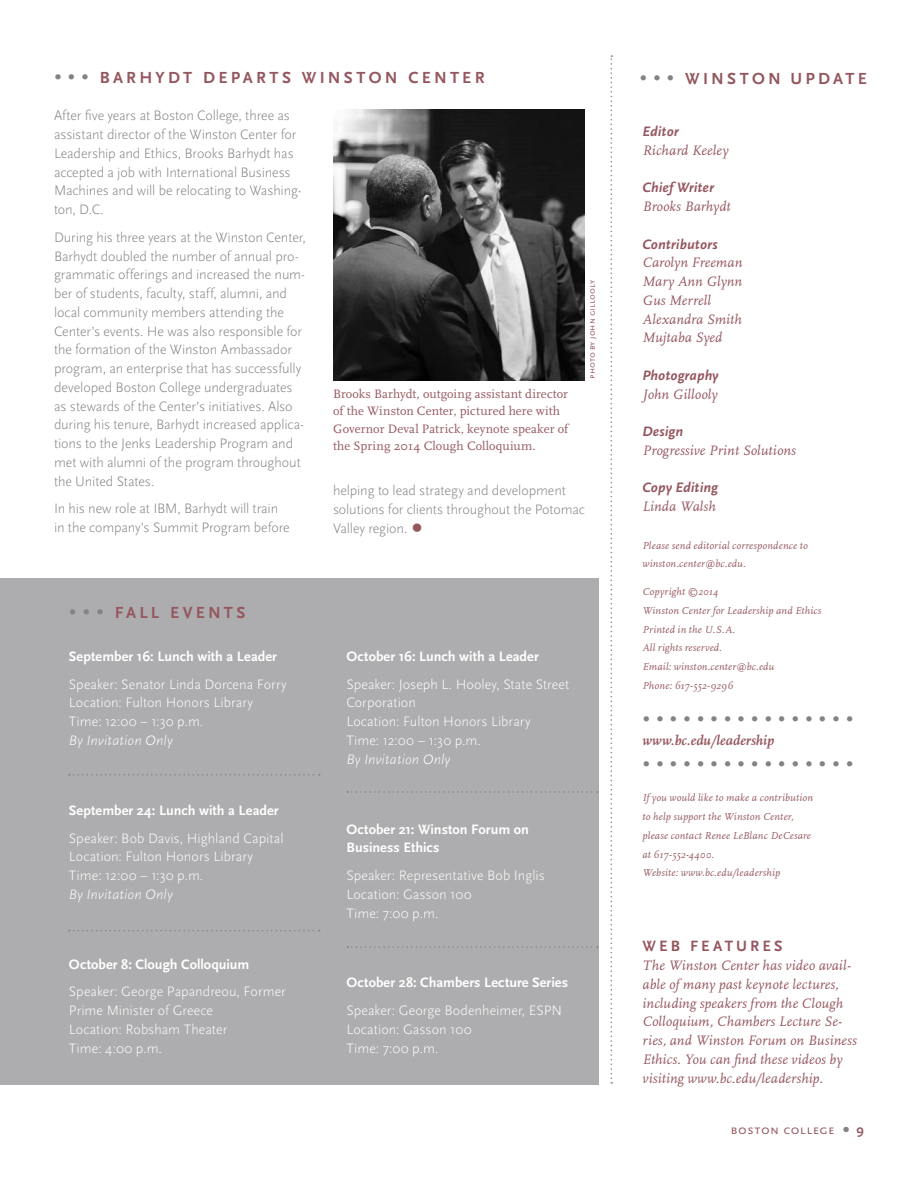
<style>
.page{position:relative;width:918px;height:1188px;background:#fff}
.page>*{position:absolute;margin:0;border:0;box-sizing:border-box;transform-origin:0 0}
.t1{font:italic 36px "Scala OT";color:#95575e}
.t2{font:italic 22.5px "Scala OT";color:#838386}
.t3{font:700 16.8px "Scala Sans OT";letter-spacing:.195em;color:#95575e}
.t4{font:700 15.6px "Scala Sans OT";letter-spacing:.2em;color:#95575e}
.t5{font:300 14.25px/18.8px "Scala Sans";letter-spacing:-.01em;color:#838386}
.t6{font:300 14.25px/18.8px "Scala Sans";letter-spacing:.005em;color:#fff}
.t7{font:italic 14.25px/18.8px "Scala";letter-spacing:.01em;color:#95575e}
.t8{font:700 14.25px/18.8px "Scala Sans";letter-spacing:.005em;color:#fff}
.t9{font:italic 700 14.25px "Scala Sans";letter-spacing:.005em;color:#95575e}
.t10{font:italic 300 14.25px "Scala Sans";letter-spacing:.01em;color:#fff}
.t11{font:italic 700 14.25px "Scala OT";letter-spacing:.01em;color:#95575e}
.t12{font:italic 14.25px "Scala OT";letter-spacing:.01em;color:#95575e}
.t13{font:13.5px "Scala Sans OT";letter-spacing:.035em;color:#95575e}
.t14{font:12.75px/17.2px "Scala";letter-spacing:.01em;color:#95575e}
.t15{font:italic 10.5px/18.8px "Scala";letter-spacing:.025em;color:#95575e}
.t16{font:9px "Scala Sans OT";letter-spacing:.005em;color:#95575e}
.s1{font-family:"Scala OT";font-weight:400;font-style:italic;font-size:22.5px;color:#838386}
.s2{font-weight:700}
</style>
<div class="page">
<img style="left:333px;top:110px;width:252px;height:270px">
<svg style="left:611px;top:55px;width:1px;height:1029px"></svg>
<div style="left:0;top:578px;width:598px;height:507px;background:#adadaf"></div>
<svg style="left:69px;top:774px;width:251px;height:2px"></svg>
<svg style="left:347px;top:946px;width:251px;height:2px"></svg>
<svg style="left:347px;top:791px;width:251px;height:2px"></svg>
<svg style="left:69px;top:930px;width:251px;height:1px"></svg>
<p class="t3" style="left:54px;top:68px;width:432px"><span class="s1">• • •</span> BARHYDT DEPARTS WINSTON CENTER</p>
<p class="t5" style="left:54px;top:107px;width:249px">After five years at Boston College, three as assistant director of the Winston Center for Leadership and Ethics, Brooks Barhydt has accepted a job with International Business Machines and will be relocating to Washing&shy;ton, D.C.</p>
<p class="t5" style="left:54px;top:228px;width:254px">During his three years at the Winston Center, Barhydt doubled the number of annual pro&shy;grammatic offerings and increased the num&shy;ber of students, faculty, staff, alumni, and local community members attending the Center’s events. He was also responsible for the formation of the Winston Ambassador program, an enterprise that has successfully developed Boston College undergraduates as stewards of the Center’s initiatives. Also during his tenure, Barhydt increased applica&shy;tions to the Jenks Leadership Program and met with alumni of the program throughout the United States.</p>
<p class="t5" style="left:54px;top:500px;width:237px">In his new role at IBM, Barhydt will train in the company’s Summit Program before</p>
<p class="t3" style="left:69px;top:603px;width:178px"><span class="s1">• • •</span> FALL EVENTS</p>
<p class="t8" style="left:69px;top:647px;width:210px">September 16: Lunch with a Leader</p>
<p class="t6" style="left:69px;top:675px;width:219px">Speaker: Senator Linda Dorcena Forry<br>Location: Fulton Honors Library<br>Time: 12:00 – 1:30 p.m.</p>
<p class="t10" style="left:69px;top:733px;width:105px">By Invitation Only</p>
<p class="t8" style="left:69px;top:801px;width:211px">September 24: Lunch with a Leader</p>
<p class="t6" style="left:69px;top:829px;width:216px">Speaker: Bob Davis, Highland Capital<br>Location: Fulton Honors Library<br>Time: 12:00 – 1:30 p.m.</p>
<p class="t10" style="left:69px;top:886px;width:105px">By Invitation Only</p>
<p class="t8" style="left:69px;top:955px;width:182px">October 8: Clough Colloquium</p>
<p class="t6" style="left:69px;top:983px;width:218px">Speaker: George Papandreou, Former<br>Prime Minister of Greece<br>Location: Robsham Theater<br>Time: 4:00 p.m.</p>
<p class="t14" style="left:333px;top:386px;width:237px">Brooks Barhydt, outgoing assistant director of the Winston Center, pictured here with Governor Deval Patrick, keynote speaker of the Spring 2014 Clough Colloquium.</p>
<p class="t16" style="left:587px;top:379px;width:100px;rotate:-90deg">Photo by John Gillooly</p>
<p class="t5" style="left:333px;top:481px;width:254px">helping to lead strategy and development solutions for clients throughout the Potomac<br>Valley region.</p>
<h1 class="t1" style="left:411px;top:504px;width:14px">•</h1>
<p class="t8" style="left:347px;top:647px;width:194px">October 16: Lunch with a Leader</p>
<p class="t6" style="left:347px;top:675px;width:224px">Speaker: Joseph L. Hooley, State Street<br>Corporation<br>Location: Fulton Honors Library<br>Time: 12:00 – 1:30 p.m.</p>
<p class="t10" style="left:347px;top:751px;width:105px">By Invitation Only</p>
<p class="t8" style="left:347px;top:820px;width:184px">October 21: Winston Forum on<br>Business Ethics</p>
<p class="t6" style="left:347px;top:866px;width:200px">Speaker: Representative Bob Inglis<br>Location: Gasson 100<br>Time: 7:00 p.m.</p>
<p class="t8" style="left:347px;top:974px;width:223px">October 28: Chambers Lecture Series</p>
<p class="t6" style="left:347px;top:1001px;width:217px">Speaker: George Bodenheimer, ESPN<br>Location: Gasson 100<br>Time: 7:00 p.m.</p>
<p class="t3" style="left:640px;top:69px;width:229px"><span class="s1">• • •</span> WINSTON UPDATE</p>
<p class="t9" style="left:643px;top:124px;width:38px">Editor</p>
<p class="t7" style="left:643px;top:141px;width:87px">Richard Keeley</p>
<p class="t9" style="left:643px;top:180px;width:73px">Chief Writer</p>
<p class="t7" style="left:643px;top:198px;width:90px">Brooks Barhydt</p>
<p class="t9" style="left:643px;top:236px;width:77px">Contributors</p>
<p class="t7" style="left:643px;top:254px;width:101px">Carolyn Freeman<br>Mary Ann Glynn<br>Gus Merrell<br>Alexandra Smith<br>Mujtaba Syed</p>
<p class="t9" style="left:643px;top:368px;width:78px">Photography</p>
<p class="t7" style="left:643px;top:385px;width:76px">John Gillooly</p>
<p class="t9" style="left:643px;top:424px;width:42px">Design</p>
<p class="t7" style="left:643px;top:441px;width:155px">Progressive Print Solutions</p>
<p class="t9" style="left:643px;top:480px;width:77px">Copy Editing</p>
<p class="t12" style="left:643px;top:499px;width:75px">Linda Walsh</p>
<p class="t15" style="left:643px;top:536px;width:167px">Please send editorial correspondence to winston.center@bc.edu.</p>
<p class="t15" style="left:643px;top:583px;width:180px">Copyright ©2014<br>Winston Center for Leadership and Ethics<br>Printed in the U.S.A.<br>All rights reserved.<br>Email: winston.center@bc.edu<br>Phone: 617-552-9296</p>
<h2 class="t2" style="left:643px;top:704px;width:213px">• • • • • • • • • • • • • • • •</h2>
<p class="t11" style="left:643px;top:733px;width:133px">www.bc.edu/leadership</p>
<h2 class="t2" style="left:643px;top:749px;width:213px">• • • • • • • • • • • • • • • •</h2>
<p class="t15" style="left:643px;top:789px;width:172px">If you would like to make a contribution to help support the Winston Center, please contact Renee LeBlanc DeCesare at 617-552-4400.<br>Website: www.bc.edu/leadership</p>
<p class="t4" style="left:643px;top:938px;width:142px">WEB FEATURES</p>
<p class="t7" style="left:643px;top:957px;width:216px">The Winston Center has video avail&shy;able of many past keynote lectures, including speakers from the Clough Colloquium, Chambers Lecture Se&shy;ries, and Winston Forum on Business Ethics. You can find these videos by visiting www.bc.edu/leadership.</p>
<p class="t13" style="left:731px;top:1123px;width:135px">boston college <sup>○</sup> <span class="s2">9</span></p>
</div>
